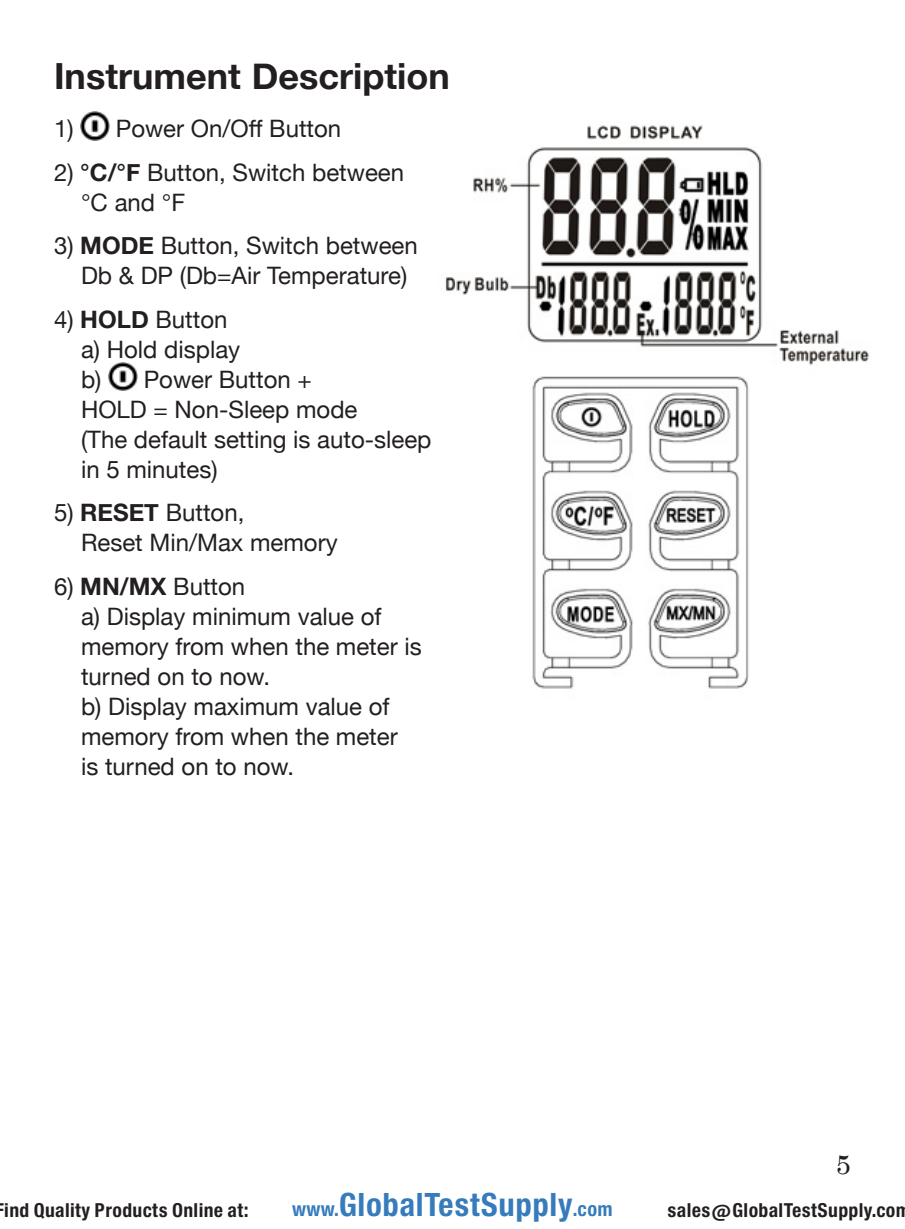
<style>
.page{position:relative;width:905px;height:1229px;background:#fff}
.page>*{position:absolute;margin:0;border:0;box-sizing:border-box;transform-origin:0 0}
.t1{font:700 36px "Helvetica Neue";color:#231f20}
.t2{font:30.6px "Europa Gro Nr 2 SBOP Bol Con";letter-spacing:.02em;color:#367bbc}
.t3{font:27px "Century";color:#231f20}
.t4{font:24px/30px "Helvetica Neue";color:#231f20}
.t5{font:18.3px "Europa Gro Nr 2 SBOP Bol Con";letter-spacing:.02em;color:#231f20}
.s1{font-weight:700}
.s2{font-size:18.9px}
</style>
<div class="page">
<img style="left:80px;top:111px;width:29px;height:29px">
<img style="left:108px;top:362px;width:29px;height:29px">
<img style="left:445px;top:125px;width:424px;height:564px">
<h1 class="t1" style="left:54px;top:48px;width:397px">Instrument Description</h1>
<p class="t4" style="left:54px;top:115px;width:289px">1) Power On/Off Button</p>
<p class="t4" style="left:81px;top:158px;width:324px;text-indent:-27px">2) <span class="s1">°C/°F</span> Button, Switch between °C and °F</p>
<p class="t4" style="left:81px;top:232px;width:338px;text-indent:-27px">3) <span class="s1">MODE</span> Button, Switch between<br>Db &amp; DP (Db=Air Temperature)</p>
<p class="t4" style="left:81px;top:305px;width:352px;text-indent:-27px">4) <span class="s1">HOLD</span> Button<br>a) Hold display<br>b) Power Button +<br>HOLD = Non-Sleep mode<br>(The default setting is auto-sleep in 5 minutes)</p>
<p class="t4" style="left:81px;top:499px;width:258px;text-indent:-27px">5) <span class="s1">RESET</span> Button,<br>Reset Min/Max memory</p>
<p class="t4" style="left:81px;top:572px;width:342px;text-indent:-27px">6) <span class="s1">MN/MX</span> Button<br>a) Display minimum value of memory from when the meter is turned on to now.<br>b) Display maximum value of memory from when the meter<br>is turned on to now.</p>
<p class="t3" style="left:835px;top:1141px;width:17px">5</p>
<p class="t5" style="left:4px;top:1198px;width:245px">ind Quality Products Online at:</p>
<p class="t2" style="left:292px;top:1186px;width:322px"><span class="s2">www.</span>GlobalTestSupply<span class="s2">.com</span></p>
<p class="t5" style="left:667px;top:1198px;width:244px">sales@GlobalTestSupply.com</p>
</div>
